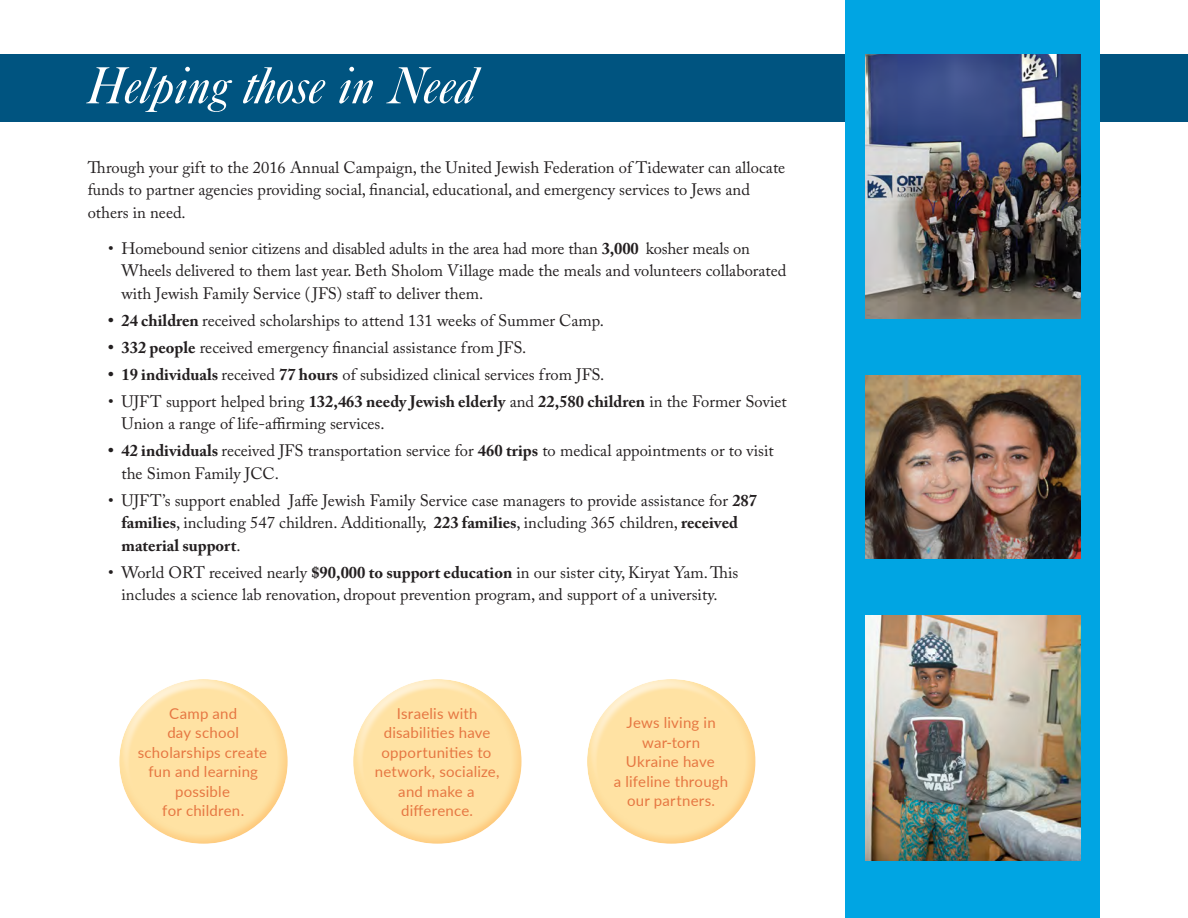
<style>
.page{position:relative;width:1188px;height:918px;background:#fff}
.page>*{position:absolute;margin:0;border:0;box-sizing:border-box;transform-origin:0 0}
.t1{font:italic 54px "Caslon No 540 D";letter-spacing:.01em;color:#fff}
.t2{font:16.5px/22.5px "Adobe Caslon Pro";color:#231f20}
.t3{font:15px/19.5px "Lato";letter-spacing:.015em;color:#e67742;text-align:center}
.s1{font-weight:700}
</style>
<div class="page">
<div style="left:0;top:54px;width:1188px;height:68px;background:#005480"></div>
<div style="left:845px;top:0;width:255px;height:918px;background:#00a5e3"></div>
<img style="left:865px;top:54px;width:215px;height:264px">
<img style="left:865px;top:376px;width:215px;height:182px">
<img style="left:865px;top:616px;width:215px;height:244px">
<div style="left:118px;top:682px;width:171px;height:163px;background:#fcb354;opacity:.55"></div>
<div style="left:352px;top:682px;width:172px;height:163px;background:#fcb354;opacity:.55"></div>
<div style="left:586px;top:682px;width:171px;height:163px;background:#fcb354;opacity:.55"></div>
<p class="t1" style="left:88px;top:58px;width:389px">Helping those in Need</p>
<p class="t2" style="left:88px;top:156px;width:699px">Through your gift to the 2016 Annual Campaign, the United Jewish Federation of Tidewater can allocate funds to partner agencies providing social, financial, educational, and emergency services to Jews and others in need.</p>
<p class="t2" style="left:122px;top:237px;width:667px;text-indent:-14px">• Homebound senior citizens and disabled adults in the area had more than <span class="s1">3,000</span> kosher meals on<br>Wheels delivered to them last year. Beth Sholom Village made the meals and volunteers collaborated with Jewish Family Service ( JFS) staff to deliver them.</p>
<p class="t2" style="left:108px;top:309px;width:498px"><span class="s1">• 24 children</span> received scholarships to attend 131 weeks of Summer Camp.</p>
<p class="t2" style="left:108px;top:336px;width:420px"><span class="s1">• 332 people</span> received emergency financial assistance from JFS.</p>
<p class="t2" style="left:108px;top:363px;width:498px"><span class="s1">• 19 individuals</span> received <span class="s1">77 hours</span> of subsidized clinical services from JFS.</p>
<p class="t2" style="left:122px;top:390px;width:667px;text-indent:-14px">• UJFT support helped bring <span class="s1">132,463 needy Jewish elderly</span> and <span class="s1">22,580 children</span> in the Former Soviet<br>Union a range of life-affirming services.</p>
<p class="t2" style="left:122px;top:439px;width:654px;text-indent:-14px"><span class="s1">• 42 individuals</span> received JFS transportation service for <span class="s1">460 trips</span> to medical appointments or to visit the Simon Family JCC.</p>
<p class="t2" style="left:122px;top:489px;width:637px;text-indent:-14px">• UJFT’s support enabled Jaffe Jewish Family Service case managers to provide assistance for <span class="s1">287 families</span>, including 547 children. Additionally, <span class="s1">223 families</span>, including 365 children, <span class="s1">received material support</span>.</p>
<p class="t2" style="left:108px;top:561px;width:632px;text-align:center">• World ORT received nearly <span class="s1">$90,000 to support education</span> in our sister city, Kiryat Yam. This includes a science lab renovation, dropout prevention program, and support of a university.</p>
<p class="t3" style="left:138px;top:703px;width:131px">Camp and<br>day school scholarships create fun and learning possible<br>for children.</p>
<p class="t3" style="left:375px;top:703px;width:126px">Israelis with disabilities have opportunities to network, socialize, and make a difference.</p>
<p class="t3" style="left:614px;top:713px;width:116px">Jews living in war-torn<br>Ukraine have<br>a lifeline through our partners.</p>
</div>
